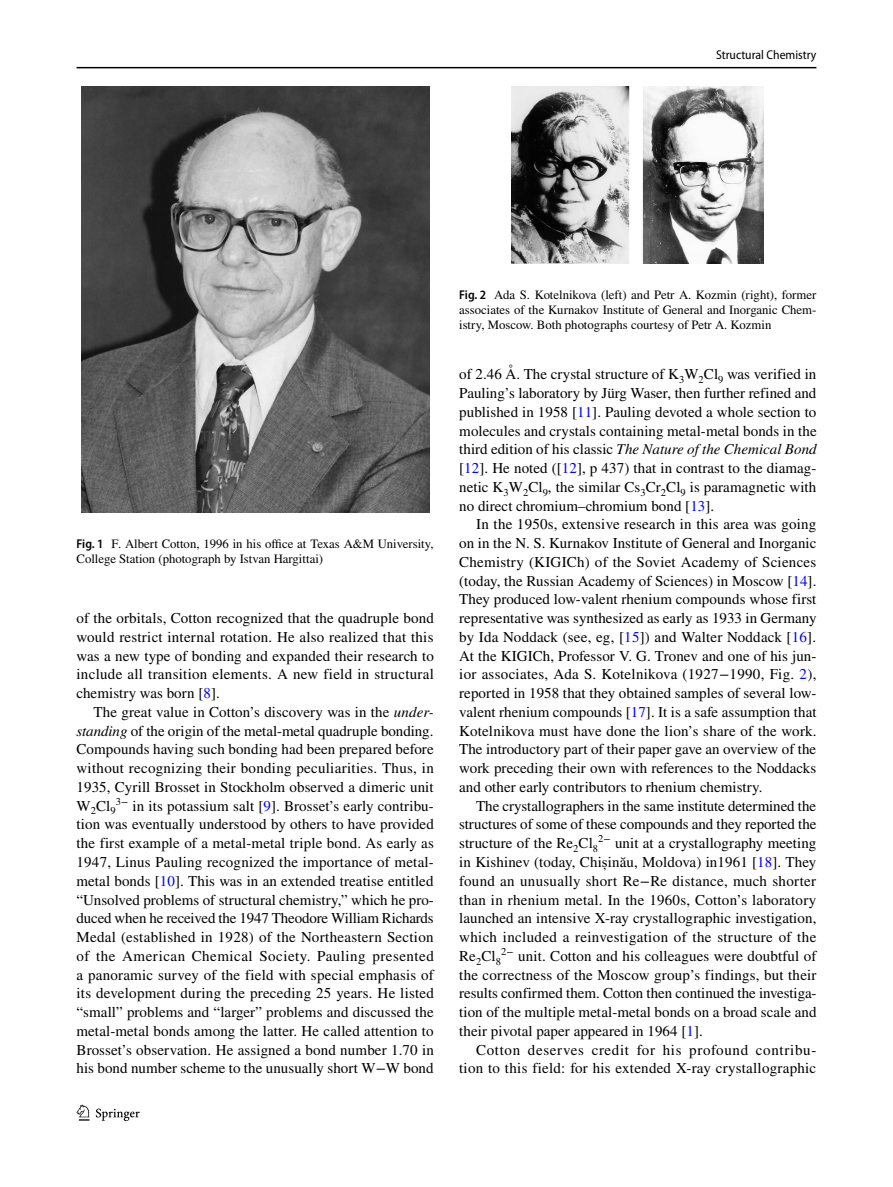
<style>
.page{position:relative;width:893px;height:1187px;background:#fff}
.page>*{position:absolute;margin:0;border:0;box-sizing:border-box;transform-origin:0 0}
.t1{font:15px/18.8px "STIX";letter-spacing:.005em;color:#000;text-align:justify}
.t2{font:12.75px/15px "STIX";color:#000}
.t3{font:semi-condensed 12.75px "Myriad Pro";color:#000}
.s1{font-family:"Myriad Pro";font-weight:600;font-stretch:semi-condensed}
.s2{color:#00f}
.s3{font-style:italic}
.s4{font-family:"Times New Roman"}
</style>
<div class="page">
<hr style="left:77px;top:67px;width:739px;height:1px;background:#000">
<svg style="left:77px;top:1104px;width:12px;height:16px"></svg>
<svg style="left:96px;top:1108px;width:44px;height:12px"></svg>
<img style="left:81px;top:87px;width:348px;height:425px">
<img style="left:512px;top:87px;width:252px;height:177px">
<p class="t3" style="left:716px;top:48px;width:102px">Structural Chemistry</p>
<p class="t2" style="left:77px;top:536px;width:359px"><span class="s1">Fig. 1</span> F. Albert Cotton, 1996 in his office at Texas A&amp;M University,<br>College Station (photograph by Istvan Hargittai)</p>
<p class="t1" style="left:77px;top:609px;width:359px">of the orbitals, Cotton recognized that the quadruple bond would restrict internal rotation. He also realized that this was a new type of bonding and expanded their research to include all transition elements. A new field in structural chemistry was born [<span class="s2">8</span>].</p>
<p class="t1" style="left:77px;top:703px;width:359px;text-indent:17px">The great value in Cotton’s discovery was in the <span class="s3">under&shy;standing</span> of the origin of the metal-metal quadruple bonding.<br>Compounds having such bonding had been prepared before without recognizing their bonding peculiarities. Thus, in 1935, Cyrill Brosset in Stockholm observed a dimeric unit W<sub>2</sub>Cl<sub>9</sub><sup>3−</sup> in its potassium salt [<span class="s2">9</span>]. Brosset’s early contribu&shy;tion was eventually understood by others to have provided the first example of a metal-metal triple bond. As early as 1947, Linus Pauling recognized the importance of metal&shy;metal bonds [<span class="s2">10</span>]. This was in an extended treatise entitled “Unsolved problems of structural chemistry,” which he pro&shy;duced when he received the 1947 Theodore William Richards Medal (established in 1928) of the Northeastern Section of the American Chemical Society. Pauling presented a panoramic survey of the field with special emphasis of its development during the preceding 25 years. He listed “small” problems and “larger” problems and discussed the metal-metal bonds among the latter. He called attention to Brosset’s observation. He assigned a bond number 1.70 in his bond number scheme to the unusually short W−W bond</p>
<p class="t2" style="left:459px;top:288px;width:359px;text-align:justify"><span class="s1">Fig. 2</span> Ada S. Kotelnikova (left) and Petr A. Kozmin (right), former associates of the Kurnakov Institute of General and Inorganic Chem&shy;istry, Moscow. Both photographs courtesy of Petr A. Kozmin</p>
<p class="t1" style="left:459px;top:366px;width:359px">of 2.46 Å. The crystal structure of K<sub>3</sub>W<sub>2</sub>Cl<sub>9</sub> was verified in Pauling’s laboratory by Jürg Waser, then further refined and published in 1958 [<span class="s2">11</span>]. Pauling devoted a whole section to molecules and crystals containing metal-metal bonds in the third edition of his classic <span class="s3">The Nature of the Chemical Bond </span>[<span class="s2">12</span>]. He noted ([<span class="s2">12</span>], p 437) that in contrast to the diamag&shy;netic K<sub>3</sub>W<sub>2</sub>Cl<sub>9</sub>, the similar Cs<sub>3</sub>Cr<sub>2</sub>Cl<sub>9</sub> is paramagnetic with no direct chromium–chromium bond [<span class="s2">13</span>].</p>
<p class="t1" style="left:459px;top:516px;width:359px;text-indent:17px">In the 1950s, extensive research in this area was going on in the N. S. Kurnakov Institute of General and Inorganic Chemistry (KIGICh) of the Soviet Academy of Sciences (today, the Russian Academy of Sciences) in Moscow [<span class="s2">14</span>].<br>They produced low-valent rhenium compounds whose first representative was synthesized as early as 1933 in Germany by Ida Noddack (see, eg, [<span class="s2">15</span>]) and Walter Noddack [<span class="s2">16</span>].<br>At the KIGICh, Professor V. G. Tronev and one of his jun&shy;ior associates, Ada S. Kotelnikova (1927−1990, Fig. <span class="s2">2</span>), reported in 1958 that they obtained samples of several low&shy;valent rhenium compounds [<span class="s2">17</span>]. It is a safe assumption that Kotelnikova must have done the lion’s share of the work.<br>The introductory part of their paper gave an overview of the work preceding their own with references to the Noddacks and other early contributors to rhenium chemistry.</p>
<p class="t1" style="left:459px;top:797px;width:359px;text-indent:17px">The crystallographers in the same institute determined the structures of some of these compounds and they reported the structure of the Re<sub>2</sub>Cl<sub>8</sub><sup>2−</sup> unit at a crystallography meeting in Kishinev (today, Chi<span class="s4">ș</span>inău, Moldova) in1961 [<span class="s2">18</span>]. They found an unusually short Re−Re distance, much shorter than in rhenium metal. In the 1960s, Cotton’s laboratory launched an intensive X-ray crystallographic investigation, which included a reinvestigation of the structure of the Re<sub>2</sub>Cl<sub>8</sub><sup>2−</sup> unit. Cotton and his colleagues were doubtful of the correctness of the Moscow group’s findings, but their results confirmed them. Cotton then continued the investiga&shy;tion of the multiple metal-metal bonds on a broad scale and their pivotal paper appeared in 1964 [<span class="s2">1</span>].</p>
<p class="t1" style="left:459px;top:1041px;width:359px;text-align:right">Cotton deserves credit for his profound contribu&shy;tion to this field: for his extended X-ray crystallographic</p>
</div>
